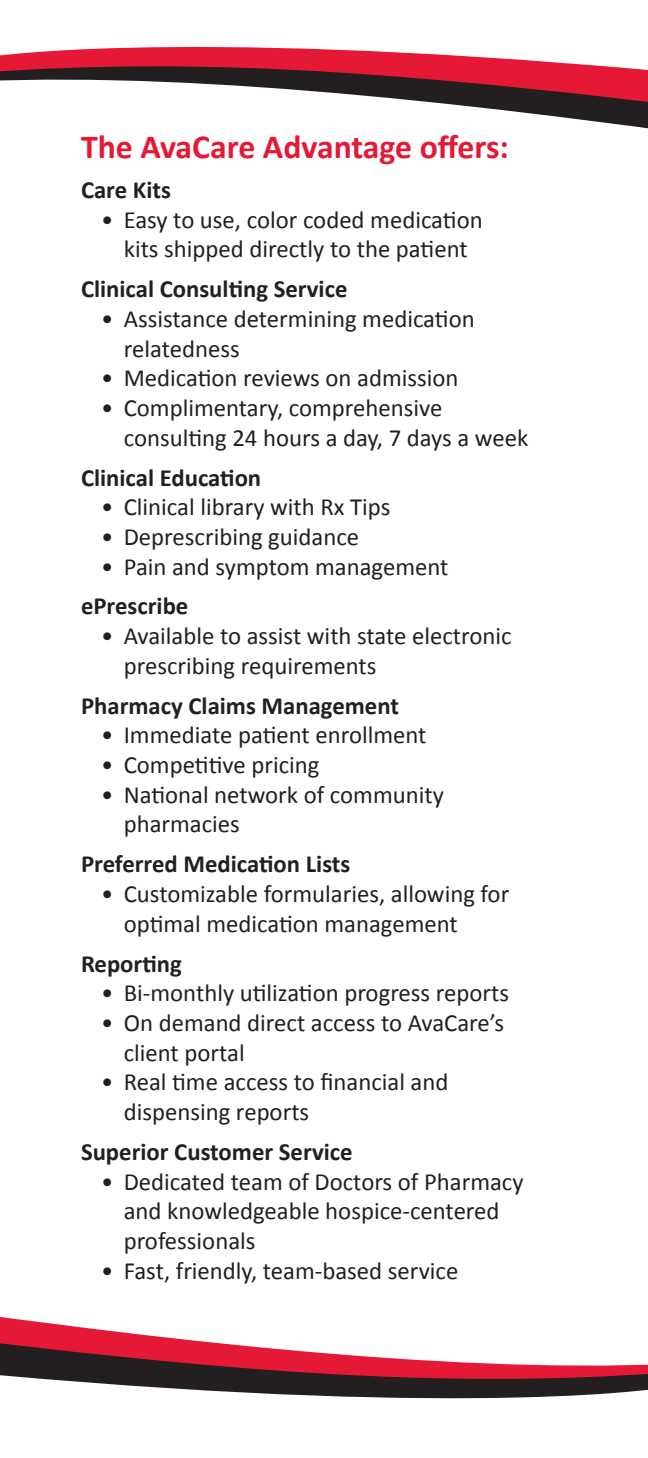
<style>
.page{position:relative;width:648px;height:1458px;background:#fff}
.page>*{position:absolute;margin:0;border:0;box-sizing:border-box;transform-origin:0 0}
.t1{font:700 33.75px "Calibri";color:#e51836}
.t2{font:24.75px "Calibri";color:#231f20}
.t3{font:700 24.75px "Calibri";color:#231f20}
</style>
<div class="page">
<svg style="left:0;top:1317px;width:648px;height:82px"></svg>
<svg style="left:0;top:46px;width:648px;height:83px"></svg>
<p class="t1" style="left:81px;top:125px;width:429px">The AvaCare Advantage offers:</p>
<p class="t3" style="left:81px;top:174px;width:91px">Care Kits</p>
<p class="t2" style="left:101px;top:204px;width:383px">• Easy to use, color coded medication</p>
<p class="t2" style="left:124px;top:234px;width:346px">kits shipped directly to the patient</p>
<p class="t3" style="left:81px;top:273px;width:268px">Clinical Consulting Service</p>
<p class="t2" style="left:101px;top:303px;width:375px">• Assistance determining medication</p>
<p class="t2" style="left:124px;top:333px;width:117px">relatedness</p>
<p class="t2" style="left:101px;top:362px;width:359px">• Medication reviews on admission</p>
<p class="t2" style="left:101px;top:392px;width:343px">• Complimentary, comprehensive</p>
<p class="t2" style="left:124px;top:422px;width:406px">consulting 24 hours a day, 7 days a week</p>
<p class="t3" style="left:81px;top:461px;width:182px">Clinical Education</p>
<p class="t2" style="left:101px;top:491px;width:291px">• Clinical library with Rx Tips</p>
<p class="t2" style="left:101px;top:521px;width:259px">• Deprescribing guidance</p>
<p class="t2" style="left:101px;top:551px;width:349px">• Pain and symptom management</p>
<p class="t3" style="left:81px;top:590px;width:109px">ePrescribe</p>
<p class="t2" style="left:101px;top:620px;width:412px">• Available to assist with state electronic</p>
<p class="t2" style="left:124px;top:650px;width:254px">prescribing requirements</p>
<p class="t3" style="left:81px;top:690px;width:320px">Pharmacy Claims Management</p>
<p class="t2" style="left:101px;top:720px;width:327px">• Immediate patient enrollment</p>
<p class="t2" style="left:101px;top:749px;width:220px">• Competitive pricing</p>
<p class="t2" style="left:101px;top:779px;width:344px">• National network of community</p>
<p class="t2" style="left:124px;top:809px;width:118px">pharmacies</p>
<p class="t3" style="left:81px;top:848px;width:271px">Preferred Medication Lists</p>
<p class="t2" style="left:101px;top:878px;width:410px">• Customizable formularies, allowing for</p>
<p class="t2" style="left:124px;top:908px;width:336px">optimal medication management</p>
<p class="t3" style="left:81px;top:947px;width:102px">Reporting</p>
<p class="t2" style="left:101px;top:977px;width:409px">• Bi-monthly utilization progress reports</p>
<p class="t2" style="left:101px;top:1007px;width:404px">• On demand direct access to AvaCare’s</p>
<p class="t2" style="left:124px;top:1037px;width:122px">client portal</p>
<p class="t2" style="left:101px;top:1066px;width:349px">• Real time access to financial and</p>
<p class="t2" style="left:124px;top:1096px;width:187px">dispensing reports</p>
<p class="t3" style="left:81px;top:1136px;width:273px">Superior Customer Service</p>
<p class="t2" style="left:101px;top:1166px;width:424px">• Dedicated team of Doctors of Pharmacy</p>
<p class="t2" style="left:124px;top:1195px;width:377px">and knowledgeable hospice-centered</p>
<p class="t2" style="left:124px;top:1225px;width:133px">professionals</p>
<p class="t2" style="left:101px;top:1255px;width:359px">• Fast, friendly, team-based service</p>
</div>
